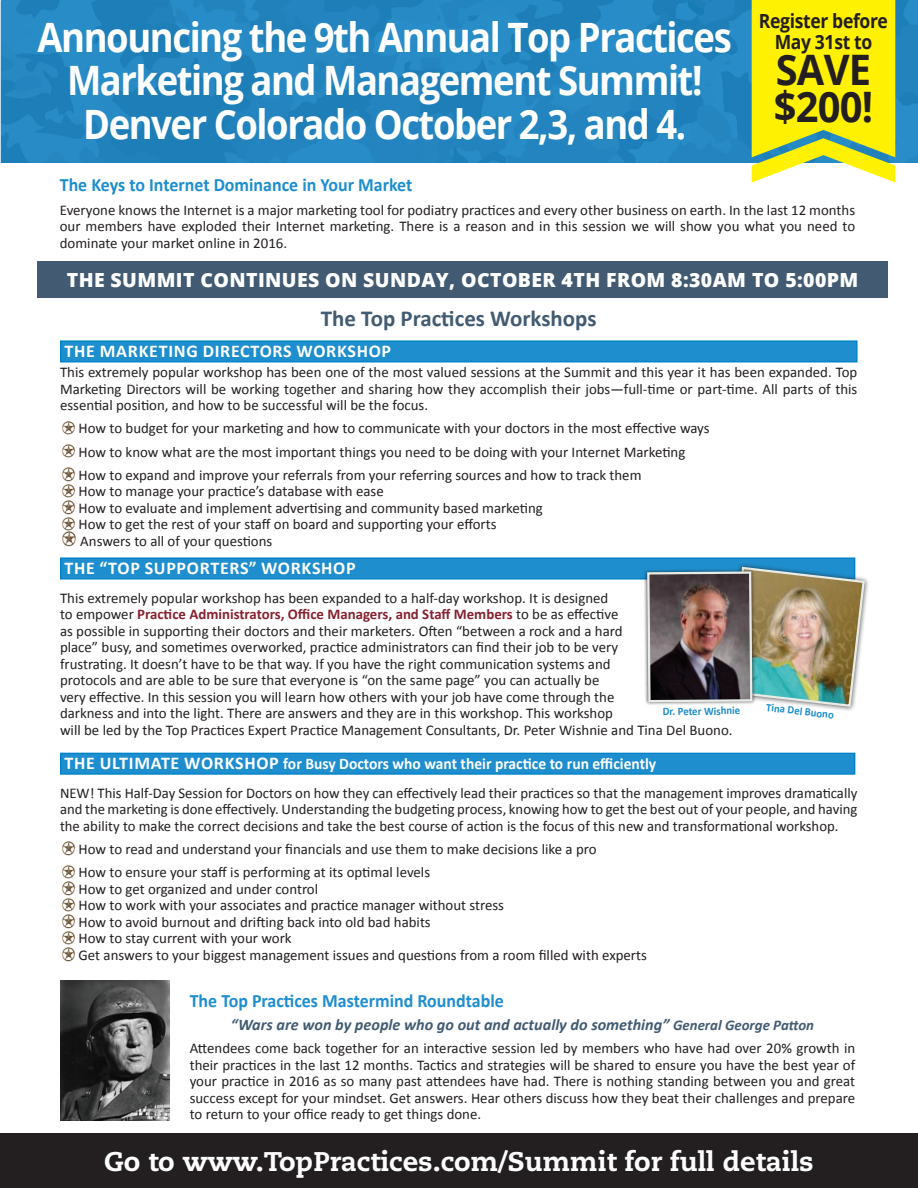
<style>
.page{position:relative;width:918px;height:1188px;background:#fff}
.page>*{position:absolute;margin:0;border:0;box-sizing:border-box;transform-origin:0 0}
.t1{font:700 42px/37.5px "Open Sans";letter-spacing:-.02em;color:#231f20;scale:.95 1}
.t2{font:700 40.5px/43.5px "Open Sans";letter-spacing:-.04em;color:#fff;text-align:center;scale:.9 1}
.t3{font:800 27px "Caecilia LT Std";color:#fff}
.t4{font:700 22.95px "Calibri";color:#425b72}
.t5{font:800 19.5px "Open Sans";letter-spacing:.02em;color:#fff}
.t6{font:700 19.5px/21px "Open Sans";letter-spacing:-.02em;color:#231f20;text-align:center;scale:.9 1}
.t7{font:700 18.9px "Calibri";color:#1e8ece;scale:.95 1}
.t8{font:700 18px "Calibri";letter-spacing:.04em;color:#fff}
.t9{font:700 16.2px "Calibri";color:#fff;scale:.96 1}
.t10{font:italic 700 16.2px "Calibri";color:#425b72}
.t11{font:14.85px/16.5px "Calibri";color:#231f20}
.t12{font:700 11.4px "Calibri";color:#1e8ece;scale:.95 1}
.s1{font-weight:700;color:#872130}
.s2{font-size:18px}
.s3{font-size:14.85px}
</style>
<div class="page">
<img style="left:2px;top:0;width:916px;height:163px">
<div style="left:0;top:1133px;width:918px;height:55px;background:#231f20"></div>
<svg style="left:752px;top:0;width:143px;height:183px;background:#f3ec1d"></svg>
<div style="left:61px;top:341px;width:796px;height:21px;background:#1e8ece"></div>
<div style="left:60px;top:340px;width:798px;height:22px;border:1px solid #0082c8"></div>
<img style="left:61px;top:421px;width:14px;height:14px">
<img style="left:61px;top:444px;width:14px;height:14px">
<img style="left:61px;top:468px;width:14px;height:14px">
<img style="left:61px;top:484px;width:14px;height:14px">
<img style="left:61px;top:501px;width:14px;height:14px">
<img style="left:61px;top:517px;width:14px;height:15px">
<img style="left:62px;top:532px;width:14px;height:15px">
<div style="left:61px;top:558px;width:794px;height:21px;background:#1e8ece"></div>
<div style="left:60px;top:557px;width:795px;height:23px;border:1px solid #0082c8"></div>
<div style="left:61px;top:753px;width:794px;height:21px;background:#1e8ece"></div>
<div style="left:60px;top:753px;width:795px;height:22px;border:1px solid #0082c8"></div>
<img style="left:61px;top:842px;width:14px;height:14px">
<img style="left:61px;top:865px;width:14px;height:14px">
<img style="left:61px;top:882px;width:14px;height:14px">
<img style="left:61px;top:898px;width:14px;height:14px">
<img style="left:61px;top:915px;width:14px;height:14px">
<img style="left:61px;top:931px;width:14px;height:14px">
<img style="left:61px;top:948px;width:14px;height:14px">
<div style="left:37px;top:261px;width:851px;height:37px;background:#425b72"></div>
<div style="left:723px;top:562px;width:147px;height:150px;background:#231f20;opacity:.75"></div>
<img style="left:646px;top:566px;width:220px;height:142px">
<img style="left:60px;top:980px;width:109px;height:140px">
<h2 class="t2" style="left:38px;top:14px;width:773px">Announcing the 9th Annual Top Practices<br>Marketing and Management Summit!<br>Denver Colorado October 2,3, and 4.</h2>
<h3 class="t6" style="left:759px;top:10px;width:145px">Register before<br>May 31st to</h3>
<h1 class="t1" style="left:774px;top:50px;width:106px">SAVE $200!</h1>
<p class="t7" style="left:60px;top:173px;width:373px">The Keys to Internet Dominance in Your Market</p>
<p class="t11" style="left:60px;top:201px;width:797px;text-align:justify">Everyone knows the Internet is a major marketing tool for podiatry practices and every other business on earth. In the last 12 months our members have exploded their Internet marketing. There is a reason and in this session we will show you what you need to dominate your market online in 2016.</p>
<h3 class="t5" style="left:67px;top:265px;width:793px">THE SUMMIT CONTINUES ON SUNDAY, OCTOBER 4TH FROM 8:30AM TO 5:00PM</h3>
<h3 class="t4" style="left:321px;top:303px;width:277px">The Top Practices Workshops</h3>
<p class="t8" style="left:65px;top:339px;width:328px">THE MARKETING DIRECTORS WORKSHOP</p>
<p class="t11" style="left:60px;top:364px;width:799px;text-align:justify">This extremely popular workshop has been one of the most valued sessions at the Summit and this year it has been expanded. Top Marketing Directors will be working together and sharing how they accomplish their jobs—full-time or part-time. All parts of this essential position, and how to be successful will be the focus.</p>
<p class="t11" style="left:79px;top:417px;width:633px;line-height:23.2px">How to budget for your marketing and how to communicate with your doctors in the most effective ways<br>How to know what are the most important things you need to be doing with your Internet Marketing<br>How to expand and improve your referrals from your referring sources and how to track them</p>
<p class="t11" style="left:79px;top:483px;width:466px">How to manage your practice’s database with ease<br>How to evaluate and implement advertising and community based marketing How to get the rest of your staff on board and supporting your efforts Answers to all of your questions</p>
<p class="t8" style="left:65px;top:556px;width:293px">THE “TOP SUPPORTERS” WORKSHOP</p>
<p class="t11" style="left:60px;top:590px;width:674px">This extremely popular workshop has been expanded to a half-day workshop. It is designed<br>to empower <span class="s1">Practice Administrators, Office Managers, and Staff Members</span> to be as effective<br>as possible in supporting their doctors and their marketers. Often “between a rock and a hard<br>place” busy, and sometimes overworked, practice administrators can find their job to be very<br>frustrating. It doesn’t have to be that way. If you have the right communication systems and<br>protocols and are able to be sure that everyone is “on the same page” you can actually be<br>very effective. In this session you will learn how others with your job have come through the<br>darkness and into the light. There are answers and they are in this workshop. This workshop<br>will be led by the Top Practices Expert Practice Management Consultants, Dr. Peter Wishnie and Tina Del Buono.</p>
<p class="t9" style="left:65px;top:753px;width:618px"><span class="s2">THE ULTIMATE WORKSHOP</span> for Busy Doctors who want their practice to run efficiently</p>
<p class="t11" style="left:60px;top:785px;width:799px;text-align:justify">NEW! This Half-Day Session for Doctors on how they can effectively lead their practices so that the management improves dramatically and the marketing is done effectively. Understanding the budgeting process, knowing how to get the best out of your people, and having the ability to make the correct decisions and take the best course of action is the focus of this new and transformational workshop.</p>
<p class="t11" style="left:79px;top:838px;width:520px;line-height:23.2px">How to read and understand your financials and use them to make decisions like a pro<br>How to ensure your staff is performing at its optimal levels</p>
<p class="t11" style="left:79px;top:881px;width:570px">How to get organized and under control<br>How to work with your associates and practice manager without stress<br>How to avoid burnout and drifting back into old bad habits<br>How to stay current with your work<br>Get answers to your biggest management issues and questions from a room filled with experts</p>
<p class="t12" style="left:663px;top:704px;width:83px;rotate:-1deg">Dr. Peter Wishnie</p>
<p class="t12" style="left:767px;top:700px;width:73px;rotate:6deg">Tina Del Buono</p>
<p class="t7" style="left:190px;top:988px;width:332px">The Top Practices Mastermind Roundtable</p>
<p class="t10" style="left:231px;top:1014px;width:585px">“Wars are won by people who go out and actually do something” <span class="s3">General George Patton</span></p>
<p class="t11" style="left:190px;top:1040px;width:667px;text-align:justify">Attendees come back together for an interactive session led by members who have had over 20% growth in their practices in the last 12 months. Tactics and strategies will be shared to ensure you have the best year of your practice in 2016 as so many past attendees have had. There is nothing standing between you and great success except for your mindset. Get answers. Hear others discuss how they beat their challenges and prepare to return to your office ready to get things done.</p>
<h3 class="t3" style="left:104px;top:1145px;width:711px">Go to www.TopPractices.com/Summit for full details</h3>
</div>
